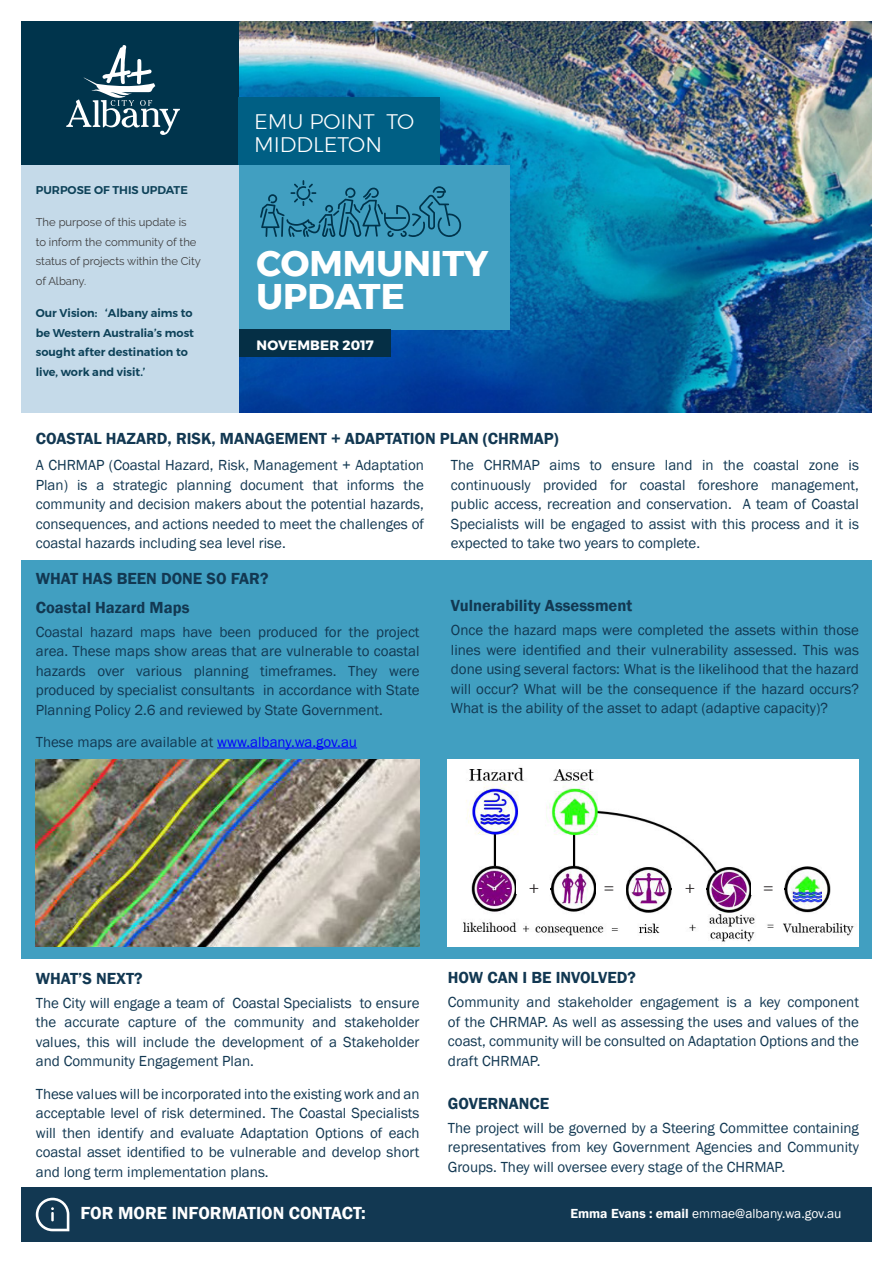
<style>
.page{position:relative;width:893px;height:1263px;background:#fff}
.page>*{position:absolute;margin:0;border:0;box-sizing:border-box;transform-origin:0 0}
.t1{font:700 35.55px/33.5px "Montserrat";color:#fff}
.t2{font:300 21px "Montserrat";color:#fff}
.Body_Copy{font:600 18px "Franklin Gothic";color:#fff}
.t3{font:18px "Minion Pro";color:#231f20}
.Purpose__text{font:600 16.5px "Franklin Gothic";color:#123852}
.Purpose__text-2{font:15px/19.5px "Franklin Gothic";color:#123852;text-align:justify}
.Body_Copy-2{font:13.5px "Franklin Gothic";color:#fff}
.t4{font:700 13.5px "Montserrat";letter-spacing:.01em;color:#fff}
.Body_Copy-3{font:600 11.25px/19.5px "Montserrat";color:#0e4259}
.Body_Copy-4{font:11.25px/19.5px "Raleway";color:#3e3e3f}
.s1{color:#00f}
.s2{font-weight:600}
</style>
<div class="page">
<img style="left:239px;top:22px;width:633px;height:391px">
<div style="left:21px;top:22px;width:218px;height:143px;background:#00344c"></div>
<svg style="left:66px;top:45px;width:114px;height:90px"></svg>
<div style="left:239px;top:165px;width:271px;height:165px;background:#419fc1"></div>
<svg style="left:260px;top:180px;width:202px;height:57px"></svg>
<div style="left:239px;top:98px;width:201px;height:67px;background:#005f84"></div>
<div style="left:238px;top:330px;width:153px;height:27px;background:#052f45"></div>
<div style="left:21px;top:165px;width:218px;height:248px;background:#c5dae9"></div>
<div style="left:21px;top:1187px;width:851px;height:55px;background:#123852"></div>
<svg style="left:36px;top:1198px;width:33px;height:33px"></svg>
<div style="left:21px;top:560px;width:851px;height:399px;background:#419fc1"></div>
<hr style="left:217px;top:747px;width:140px;height:1px;background:#00f">
<img style="left:36px;top:760px;width:384px;height:187px">
<img style="left:448px;top:760px;width:411px;height:187px">
<div style="left:751px;top:879px;width:32px;height:15px;background:#fff"></div>
<div style="left:517px;top:880px;width:33px;height:13px;background:#fff"></div>
<div style="left:673px;top:880px;width:33px;height:14px;background:#fff"></div>
<div style="left:596px;top:880px;width:29px;height:14px;background:#fff"></div>
<p class="Body_Copy-3" style="left:36px;top:180px;width:154px">PURPOSE OF THIS UPDATE</p>
<p class="Body_Copy-4" style="left:36px;top:213px;width:167px">The purpose of this update is<br>to inform the community of the status of projects within the City of Albany.</p>
<p class="Body_Copy-3" style="left:36px;top:303px;width:160px">Our Vision: ‘Albany aims to be Western Australia’s most sought after destination to live, work and visit.’</p>
<p class="t2" style="left:254px;top:105px;width:162px">EMU POINT TO</p>
<p class="t2" style="left:254px;top:129px;width:129px">MIDDLETON</p>
<p class="t1" style="left:257px;top:246px;width:233px">COMMUNITY<br>UPDATE</p>
<p class="t4" style="left:257px;top:334px;width:119px">NOVEMBER 2017</p>
<p class="Purpose__text" style="left:36px;top:428px;width:524px">COASTAL HAZARD, RISK, MANAGEMENT + ADAPTATION PLAN (CHRMAP)</p>
<p class="Purpose__text-2" style="left:36px;top:456px;width:390px">A CHRMAP (Coastal Hazard, Risk, Management + Adaptation Plan) is a strategic planning document that informs the community and decision makers about the potential hazards, consequences, and actions needed to meet the challenges of coastal hazards including sea level rise.</p>
<p class="Purpose__text" style="left:36px;top:569px;width:234px">WHAT HAS BEEN DONE SO FAR?</p>
<p class="Purpose__text" style="left:36px;top:597px;width:155px">Coastal Hazard Maps</p>
<p class="Purpose__text-2" style="left:36px;top:622px;width:385px">Coastal hazard maps have been produced for the project area. These maps show areas that are vulnerable to coastal hazards over various planning timeframes. They were produced by specialist consultants in accordance with State Planning Policy 2.6 and reviewed by State Government.</p>
<p class="Purpose__text-2" style="left:36px;top:732px;width:323px">These maps are available at <span class="s1">www.albany.wa.gov.au</span></p>
<p class="Purpose__text-2" style="left:451px;top:456px;width:410px">The CHRMAP aims to ensure land in the coastal zone is continuously provided for coastal foreshore management, public access, recreation and conservation. A team of Coastal Specialists will be engaged to assist with this process and it is expected to take two years to complete.</p>
<p class="Purpose__text" style="left:451px;top:596px;width:183px">Vulnerability Assessment</p>
<p class="Purpose__text-2" style="left:451px;top:621px;width:410px">Once the hazard maps were completed the assets within those lines were identified and their vulnerability assessed. This was done using several factors: What is the likelihood that the hazard will occur? What will be the consequence if the hazard occurs?<br>What is the ability of the asset to adapt (adaptive capacity)?</p>
<p class="t3" style="left:529px;top:876px;width:12px">+</p>
<p class="t3" style="left:604px;top:876px;width:12px">=</p>
<p class="t3" style="left:685px;top:876px;width:12px">+</p>
<p class="t3" style="left:763px;top:875px;width:12px">=</p>
<p class="Purpose__text" style="left:36px;top:968px;width:108px">WHAT’S NEXT?</p>
<p class="Purpose__text-2" style="left:36px;top:993px;width:385px">The City will engage a team of Coastal Specialists to ensure the accurate capture of the community and stakeholder values, this will include the development of a Stakeholder and Community Engagement Plan.</p>
<p class="Purpose__text-2" style="left:36px;top:1084px;width:385px">These values will be incorporated into the existing work and an acceptable level of risk determined. The Coastal Specialists will then identify and evaluate Adaptation Options of each coastal asset identified to be vulnerable and develop short and long term implementation plans.</p>
<p class="Purpose__text" style="left:448px;top:967px;width:189px">HOW CAN I BE INVOLVED?</p>
<p class="Purpose__text-2" style="left:448px;top:992px;width:413px">Community and stakeholder engagement is a key component of the CHRMAP. As well as assessing the uses and values of the coast, community will be consulted on Adaptation Options and the draft CHRMAP.</p>
<p class="Purpose__text" style="left:448px;top:1093px;width:103px">GOVERNANCE</p>
<p class="Purpose__text-2" style="left:448px;top:1118px;width:413px">The project will be governed by a Steering Committee containing representatives from key Government Agencies and Community Groups. They will oversee every stage of the CHRMAP.</p>
<p class="Body_Copy" style="left:80px;top:1202px;width:287px">FOR MORE INFORMATION CONTACT:</p>
<p class="Body_Copy-2" style="left:570px;top:1205px;width:273px"><span class="s2">Emma Evans : email</span> emmae@albany.wa.gov.au</p>
</div>
